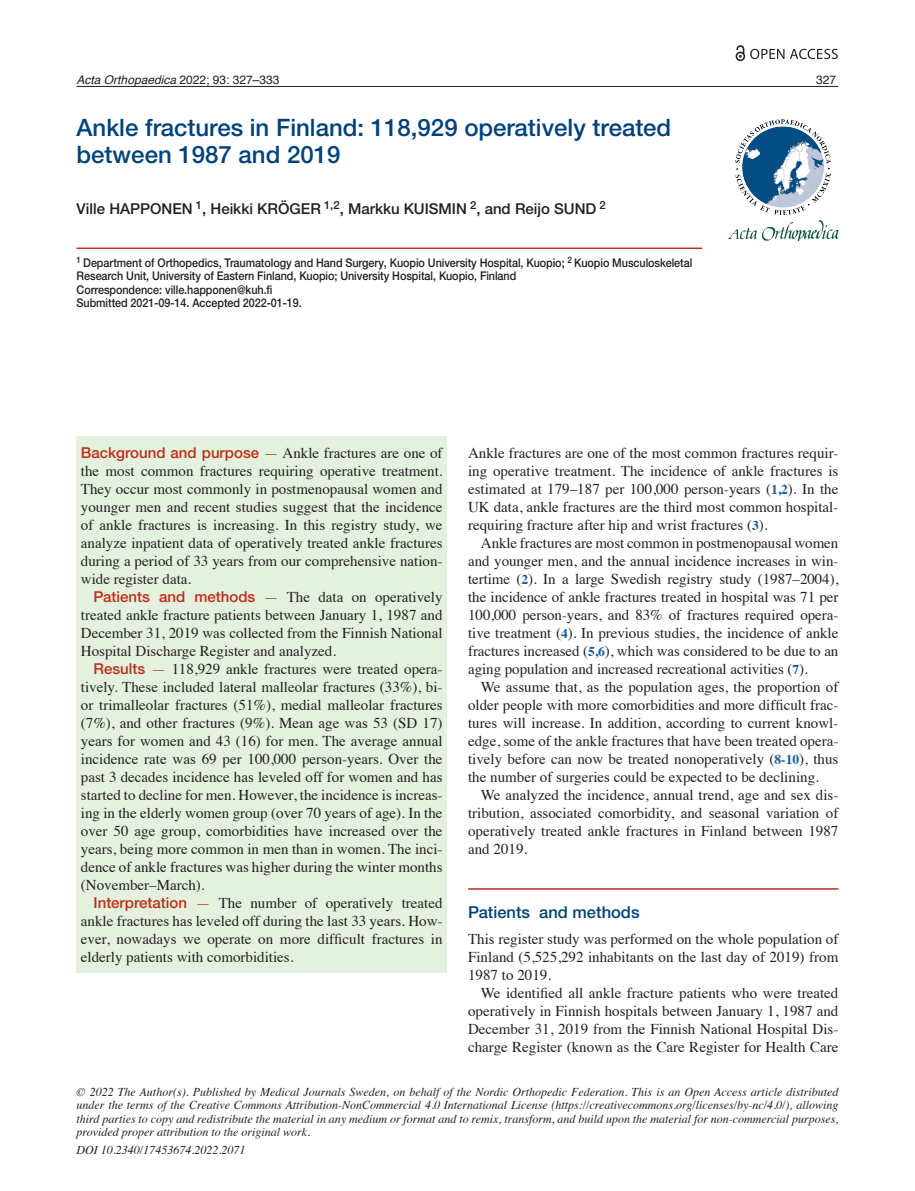
<style>
.page{position:relative;width:915px;height:1191px;background:#fff}
.page>*{position:absolute;margin:0;border:0;box-sizing:border-box;transform-origin:0 0}
.t1{font:500 24px/27px "Helvetica Neue LTW1 G";color:#004279}
.t2{font:500 16.5px "Helvetica Neue LTW1 G";color:#004279}
.t3{font:15px/18px "Times";color:#231f20;text-align:justify}
.t4{font:500 15px "Helvetica Neue LTW1 G";color:#231f20}
.t5{font:italic 12px/13.5px "Times";color:#231f20;text-align:justify}
.t6{font:500 12px/13.5px "Helvetica Neue LTW1 G";letter-spacing:-.005em;color:#231f20;scale:.9 1}
.t7{font:italic 12px "Helvetica";color:#231f20}
.t8{font:12px "Helvetica";color:#231f20}
.s1{font-style:normal}
.s2{font-family:"Helvetica Neue LTW1 G";font-weight:500;color:#bc2e18}
.s3{color:#bc2e18}
.s4{font-weight:700;font-size:13.5px;color:#175d9e}
</style>
<div class="page">
<hr style="left:77px;top:86px;width:761px;height:1px;background:#231f20">
<div style="left:77px;top:436px;width:369px;height:536px;background:#e4f1de"></div>
<hr style="left:77px;top:247px;width:625px;height:2px;background:#bc2e18">
<svg style="left:735px;top:45px;width:9px;height:16px"></svg>
<svg style="left:750px;top:49px;width:87px;height:10px"></svg>
<hr style="left:468px;top:888px;width:370px;height:1px;background:#bc2e18">
<img style="left:727px;top:220px;width:112px;height:21px">
<img style="left:735px;top:119px;width:94px;height:95px">
<p class="t7" style="left:77px;top:70px;width:204px">Acta Orthopaedica <span class="s1">2022; 93: 327–333</span></p>
<p class="t8" style="left:816px;top:70px;width:22px">327</p>
<h1 class="t1" style="left:77px;top:114px;width:596px">Ankle fractures in Finland: 118,929 operatively treated between 1987 and 2019</h1>
<p class="t4" style="left:77px;top:200px;width:530px">Ville HAPPONEN <sup>1</sup>, Heikki KRÖGER <sup>1,2</sup>, Markku KUISMIN <sup>2</sup>, and Reijo SUND <sup>2</sup></p>
<p class="t6" style="left:77px;top:256px;width:685px"><sup>1</sup> Department of Orthopedics, Traumatology and Hand Surgery, Kuopio University Hospital, Kuopio; <sup>2</sup> Kuopio Musculoskeletal Research Unit, University of Eastern Finland, Kuopio; University Hospital, Kuopio, Finland<br>Correspondence: ville.happonen@kuh.fi<br>Submitted 2021-09-14. Accepted 2022-01-19.</p>
<p class="t3" style="left:81px;top:442px;width:363px"><span class="s2">Background and purpose</span> <span class="s3">—</span> Ankle fractures are one of the most common fractures requiring operative treatment.<br>They occur most commonly in postmenopausal women and younger men and recent studies suggest that the incidence of ankle fractures is increasing. In this registry study, we analyze inpatient data of operatively treated ankle fractures during a period of 33 years from our comprehensive nation&shy;wide register data.</p>
<p class="t3" style="left:81px;top:586px;width:363px;text-indent:13px"><span class="s2">Patients and methods</span> <span class="s3">—</span> The data on operatively treated ankle fracture patients between January 1, 1987 and December 31, 2019 was collected from the Finnish National Hospital Discharge Register and analyzed.</p>
<p class="t3" style="left:81px;top:658px;width:363px;text-indent:13px"><span class="s2">Results</span> <span class="s3">—</span> 118,929 ankle fractures were treated opera&shy;tively. These included lateral malleolar fractures (33%), bi&shy;or trimalleolar fractures (51%), medial malleolar fractures (7%), and other fractures (9%). Mean age was 53 (SD 17) years for women and 43 (16) for men. The average annual incidence rate was 69 per 100,000 person-years. Over the past 3 decades incidence has leveled off for women and has started to decline for men. However, the incidence is increas&shy;ing in the elderly women group (over 70 years of age). In the over 50 age group, comorbidities have increased over the years, being more common in men than in women. The inci&shy;dence of ankle fractures was higher during the winter months (November–March).</p>
<p class="t3" style="left:81px;top:892px;width:363px;text-indent:13px"><span class="s2">Interpretation</span> <span class="s3">—</span> The number of operatively treated ankle fractures has leveled off during the last 33 years. How&shy;ever, nowadays we operate on more difficult fractures in elderly patients with comorbidities.</p>
<p class="t3" style="left:468px;top:442px;width:371px">Ankle fractures are one of the most common fractures requir&shy;ing operative treatment. The incidence of ankle fractures is estimated at 179–187 per 100,000 person-years (<span class="s4">1,2</span>). In the UK data, ankle fractures are the third most common hospital&shy;requiring fracture after hip and wrist fractures (<span class="s4">3</span>).</p>
<p class="t3" style="left:468px;top:532px;width:372px;text-indent:13px">Ankle fractures are most common in postmenopausal women and younger men, and the annual incidence increases in win&shy;tertime (<span class="s4">2</span>). In a large Swedish registry study (1987–2004), the incidence of ankle fractures treated in hospital was 71 per 100,000 person-years, and 83% of fractures required opera&shy;tive treatment (<span class="s4">4</span>). In previous studies, the incidence of ankle fractures increased (<span class="s4">5,6</span>), which was considered to be due to an aging population and increased recreational activities (<span class="s4">7</span>).</p>
<p class="t3" style="left:468px;top:676px;width:371px;text-indent:13px">We assume that, as the population ages, the proportion of older people with more comorbidities and more difficult frac&shy;tures will increase. In addition, according to current knowl&shy;edge, some of the ankle fractures that have been treated opera&shy;tively before can now be treated nonoperatively (<span class="s4">8-10</span>), thus the number of surgeries could be expected to be declining.</p>
<p class="t3" style="left:468px;top:784px;width:371px;text-indent:13px">We analyzed the incidence, annual trend, age and sex dis&shy;tribution, associated comorbidity, and seasonal variation of operatively treated ankle fractures in Finland between 1987 and 2019.</p>
<p class="t2" style="left:468px;top:902px;width:173px">Patients and methods</p>
<p class="t3" style="left:468px;top:928px;width:371px">This register study was performed on the whole population of Finland (5,525,292 inhabitants on the last day of 2019) from 1987 to 2019.</p>
<p class="t3" style="left:468px;top:982px;width:371px;text-indent:13px">We identified all ankle fracture patients who were treated operatively in Finnish hospitals between January 1, 1987 and December 31, 2019 from the Finnish National Hospital Dis&shy;charge Register (known as the Care Register for Health Care</p>
<p class="t5" style="left:77px;top:1084px;width:763px">© 2022 The Author(s). Published by Medical Journals Sweden, on behalf of the Nordic Orthopedic Federation. This is an Open Access article distributed under the terms of the Creative Commons Attribution-NonCommercial 4.0 International License (https://creativecommons.org/licenses/by-nc/4.0/), allowing third parties to copy and redistribute the material in any medium or format and to remix, transform, and build upon the material for non-commercial purposes, provided proper attribution to the original work.</p>
<p class="t5" style="left:77px;top:1142px;width:170px">DOI 10.2340/17453674.2022.2071</p>
</div>
